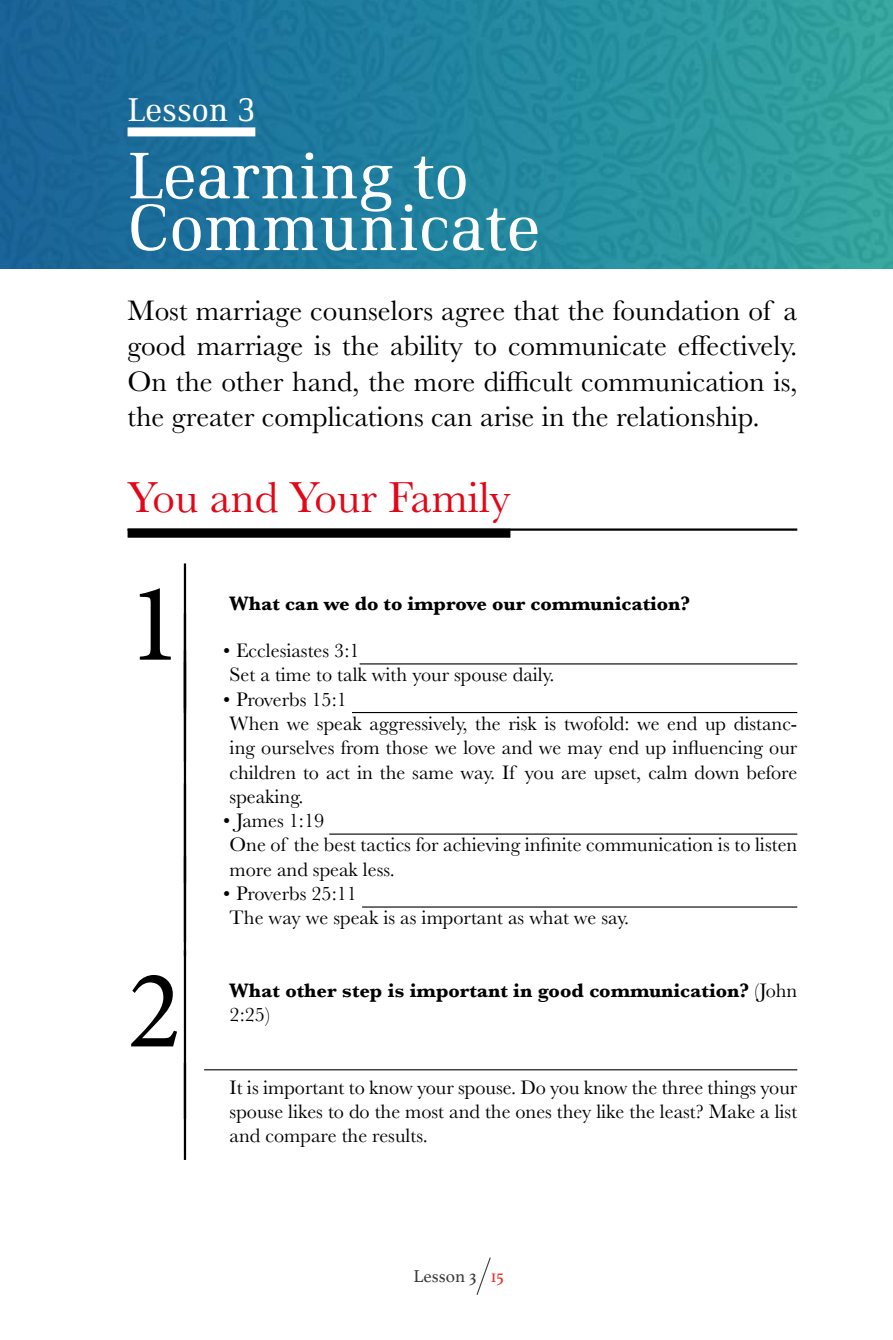
<style>
.page{position:relative;width:893px;height:1340px;background:#fff}
.page>*{position:absolute;margin:0;border:0;box-sizing:border-box;transform-origin:0 0}
.t1{font:112.5px "Minion Pro";color:#000}
.lesson_name{font:67.5px/51.8px "Ethos";color:#fff}
.You_and_Your_Family{font:45px "Baskerville";color:#e30617}
.lesson_number{font:33.75px "Ethos";color:#fff}
._14pts{font:29.25px/35.1px "Baskerville";color:#000;text-align:justify}
.coment{font:20.25px/24.3px "Baskerville";color:#000;text-align:justify}
.t2{font:700 20.25px/24.3px "Baskerville";color:#000}
.t3{font:18px "Athelas";color:#3c3c3b}
.s1{font-weight:400}
.s2{color:#e63326}
</style>
<div class="page">
<img style="left:0;top:0;width:893px;height:269px">
<svg style="left:476px;top:1257px;width:15px;height:38px"></svg>
<div style="left:128px;top:127px;width:127px;height:9px;background:#fff"></div>
<hr style="left:128px;top:528px;width:669px;height:2px;background:#000">
<div style="left:128px;top:528px;width:382px;height:9px;background:#000"></div>
<hr style="left:184px;top:563px;width:2px;height:145px;background:#000">
<hr style="left:255px;top:663px;width:542px;height:1px;background:#000">
<div style="left:236px;top:660px;width:124px;height:7px;background:#fff"></div>
<hr style="left:255px;top:712px;width:542px;height:1px;background:#000">
<div style="left:236px;top:709px;width:116px;height:6px;background:#fff"></div>
<hr style="left:184px;top:699px;width:2px;height:121px;background:#000">
<hr style="left:255px;top:833px;width:542px;height:1px;background:#000">
<div style="left:236px;top:830px;width:93px;height:7px;background:#fff"></div>
<hr style="left:184px;top:820px;width:2px;height:73px;background:#000">
<hr style="left:184px;top:856px;width:2px;height:100px;background:#000">
<hr style="left:255px;top:906px;width:542px;height:1px;background:#000">
<div style="left:236px;top:903px;width:126px;height:7px;background:#fff"></div>
<hr style="left:184px;top:950px;width:2px;height:168px;background:#000">
<hr style="left:204px;top:1069px;width:593px;height:1px;background:#000">
<hr style="left:184px;top:1062px;width:2px;height:97px;background:#000">
<p class="lesson_number" style="left:128px;top:90px;width:129px">Lesson 3</p>
<p class="lesson_name" style="left:128px;top:150px;width:414px">Learning to<br>Communicate</p>
<p class="_14pts" style="left:128px;top:294px;width:671px">Most marriage counselors agree that the foundation of a good marriage is the ability to communicate effectively.<br>On the other hand, the more difficult communication is, the greater complications can arise in the relationship.</p>
<p class="You_and_Your_Family" style="left:128px;top:469px;width:384px">You and Your Family</p>
<p class="t1" style="left:128px;top:548px;width:55px">1</p>
<p class="t2" style="left:230px;top:591px;width:462px">What can we do to improve our communication?</p>
<p class="coment" style="left:223px;top:638px;width:138px">• Ecclesiastes 3:1</p>
<p class="coment" style="left:230px;top:663px;width:326px">Set a time to talk with your spouse daily.</p>
<p class="coment" style="left:223px;top:687px;width:125px">• Proverbs 15:1</p>
<p class="coment" style="left:230px;top:711px;width:569px">When we speak aggressively, the risk is twofold: we end up distanc&shy;ing ourselves from those we love and we may end up influencing our children to act in the same way. If you are upset, calm down before speaking.</p>
<p class="coment" style="left:223px;top:808px;width:103px">• James 1:19</p>
<p class="coment" style="left:230px;top:833px;width:569px">One of the best tactics for achieving infinite communication is to listen more and speak less.</p>
<p class="coment" style="left:223px;top:881px;width:135px">• Proverbs 25:11</p>
<p class="coment" style="left:230px;top:906px;width:401px">The way we speak is as important as what we say.</p>
<p class="t1" style="left:128px;top:935px;width:55px">2</p>
<p class="t2" style="left:230px;top:978px;width:569px">What other step is important in good communication? <span class="s1">(John<br>2:25)</span></p>
<p class="coment" style="left:230px;top:1075px;width:569px">It is important to know your spouse. Do you know the three things your spouse likes to do the most and the ones they like the least? Make a list and compare the results.</p>
<p class="t3" style="left:413px;top:1261px;width:92px">Lesson 3 <span class="s2">15</span></p>
</div>
